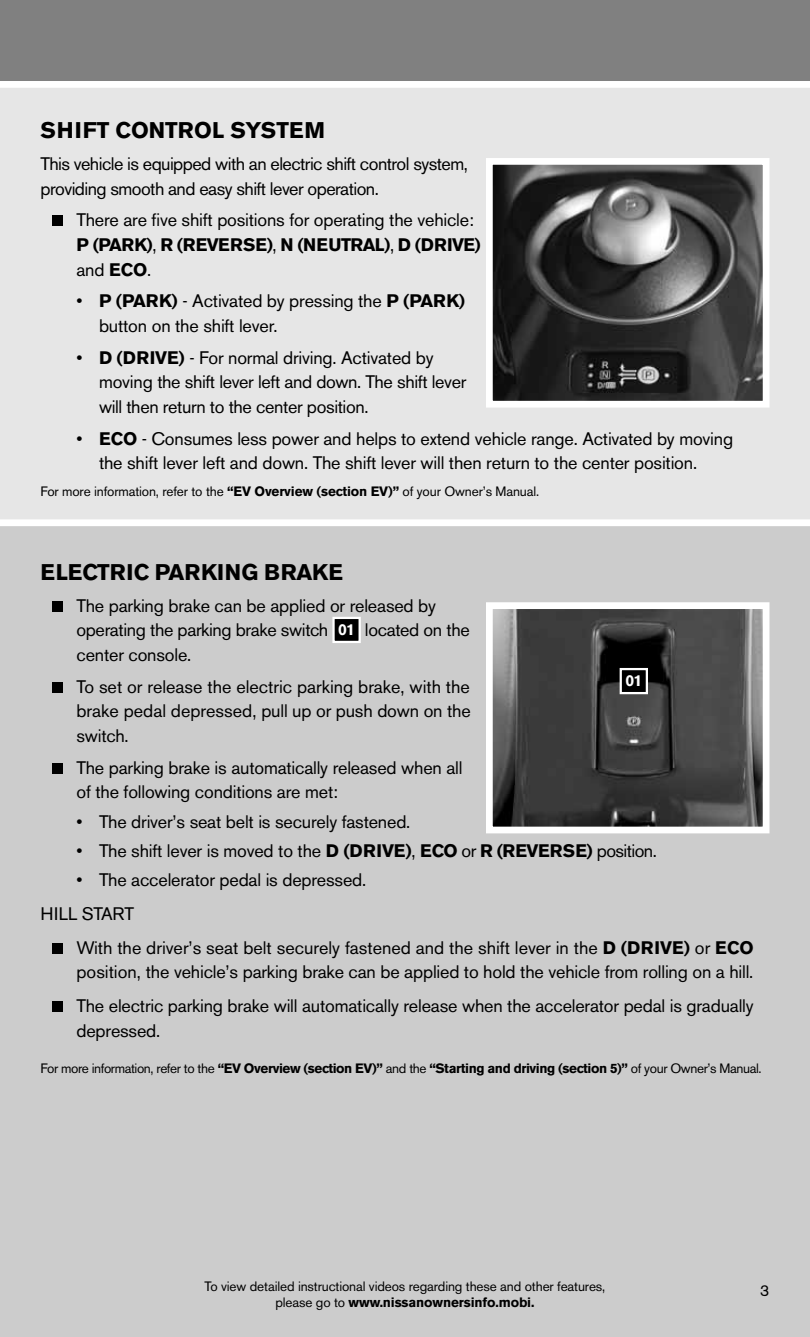
<style>
.page{position:relative;width:810px;height:1337px;background:#fff}
.page>*{position:absolute;margin:0;border:0;box-sizing:border-box;transform-origin:0 0}
.t1{font:700 22.5px "Akzidenz Grotesk BE";color:#000}
.t2{font:18px/24.8px "Akzidenz Grotesk BE";letter-spacing:-.01em;color:#000}
.t3{font:18px/24.8px "Akzidenz Grotesk BE";letter-spacing:-.03em;color:#000}
.t4{font:700 15.75px "Akzidenz Grotesk BE";color:#fff}
.t5{font:15.75px "Akzidenz Grotesk BE";color:#000}
.t6{font:13.5px/16.2px "Akzidenz Grotesk BE";letter-spacing:-.01em;color:#000;text-align:center}
.t7{font:13.5px "Akzidenz Grotesk BE";letter-spacing:-.03em;color:#000}
.s1{font-weight:700}
.s2{font-weight:700;font-size:15.75px;color:#fff}
</style>
<div class="page">
<div style="left:0;top:0;width:810px;height:81px;background:#808080"></div>
<div style="left:0;top:81px;width:810px;height:441px;background:#e6e6e6"></div>
<div style="left:0;top:521px;width:810px;height:815px;background:#ccc"></div>
<div style="left:0;top:81px;width:810px;height:7px;background:#fff"></div>
<div style="left:0;top:519px;width:810px;height:7px;background:#fff"></div>
<img style="left:494px;top:166px;width:268px;height:233px">
<div style="left:486px;top:158px;width:284px;height:249px;border:7px solid #fff"></div>
<img style="left:494px;top:610px;width:268px;height:215px">
<div style="left:486px;top:602px;width:284px;height:231px;border:7px solid #fff"></div>
<div style="left:621px;top:669px;width:26px;height:24px;background:#000"></div>
<div style="left:620px;top:668px;width:28px;height:26px;border:2px solid #fff"></div>
<div style="left:52px;top:601px;width:10px;height:10px;background:#000"></div>
<div style="left:334px;top:618px;width:26px;height:24px;background:#000"></div>
<div style="left:332px;top:617px;width:29px;height:26px;border:2px solid #fff"></div>
<div style="left:52px;top:682px;width:10px;height:10px;background:#000"></div>
<div style="left:52px;top:763px;width:10px;height:10px;background:#000"></div>
<div style="left:52px;top:943px;width:10px;height:10px;background:#000"></div>
<div style="left:52px;top:1001px;width:10px;height:11px;background:#000"></div>
<div style="left:52px;top:216px;width:10px;height:10px;background:#000"></div>
<p class="t1" style="left:40px;top:118px;width:286px">SHIFT CONTROL SYSTEM</p>
<p class="t3" style="left:40px;top:151px;width:429px">This vehicle is equipped with an electric shift control system, providing smooth and easy shift lever operation.</p>
<p class="t2" style="left:77px;top:208px;width:406px">There are five shift positions for operating the vehicle:<br><span class="s1">P (Park)</span>, <span class="s1">R (Revers e)</span>, <span class="s1">N (Neutral)</span>, <span class="s1">D (Drive) </span>and <span class="s1">ECO</span>.</p>
<p class="t2" style="left:99px;top:289px;width:368px;text-indent:-22px">• <span class="s1">P (Park)</span> - Activated by pressing the <span class="s1">P (Park) </span>button on the shift lever.</p>
<p class="t2" style="left:99px;top:345px;width:369px;text-indent:-22px">• <span class="s1">D (Drive)</span> - For normal driving. Activated by moving the shift lever left and down. The shift lever will then return to the center position.</p>
<p class="t2" style="left:99px;top:426px;width:636px;text-indent:-22px">• <span class="s1">ECO</span> - Consumes less power and helps to extend vehicle range. Activated by moving the shift lever left and down. The shift lever will then return to the center position.</p>
<p class="t6" style="left:40px;top:483px;width:500px">For more information, refer to the <span class="s1">“EV Overview (section EV)”</span> of your Owner’s Manual.</p>
<p class="t1" style="left:40px;top:559px;width:302px">ELECTRIC PAR KING BRAKE</p>
<p class="t2" style="left:76px;top:593px;width:395px">The parking brake can be applied or released by operating the parking brake switch <span class="s2">01</span> located on the center console.</p>
<p class="t2" style="left:77px;top:674px;width:396px;text-align:justify">To set or release the electric parking brake, with the brake pedal depressed, pull up or push down on the switch.</p>
<p class="t2" style="left:77px;top:755px;width:388px">The parking brake is automatically released when all of the following conditions are met:</p>
<p class="t2" style="left:77px;top:809px;width:335px">• The driver’s seat belt is securely fastened.</p>
<p class="t2" style="left:77px;top:838px;width:582px">• The shift lever is moved to the <span class="s1">D (Drive)</span>, <span class="s1">ECO</span> or <span class="s1">R (Revers e)</span> position.</p>
<p class="t2" style="left:41px;top:863px;width:327px;line-height:33.8px;text-indent:36px">• The accelerator pedal is depressed.<br>HILL START</p>
<p class="t2" style="left:77px;top:935px;width:679px">With the driver’s seat belt securely fastened and the shift lever in the <span class="s1">D (Drive)</span> or <span class="s1">ECO </span>position, the vehicle’s parking brake can be applied to hold the vehicle from rolling on a hill.</p>
<p class="t2" style="left:77px;top:993px;width:679px">The electric parking brake will automatically release when the accelerator pedal is gradually depressed.</p>
<p class="t7" style="left:40px;top:1060px;width:723px">For more information, refer to the <span class="s1">“EV Overview (section EV)”</span> and the <span class="s1">“Starting and driving (section 5)”</span> of your Owner’s Manual.</p>
<p class="t4" style="left:625px;top:672px;width:18px">01</p>
<p class="t6" style="left:205px;top:1278px;width:402px">To view detailed instructional videos regarding these and other features, please go to <span class="s1">www.nissanownersinfo.mobi.</span></p>
<p class="t5" style="left:760px;top:1281px;width:11px">3</p>
</div>
